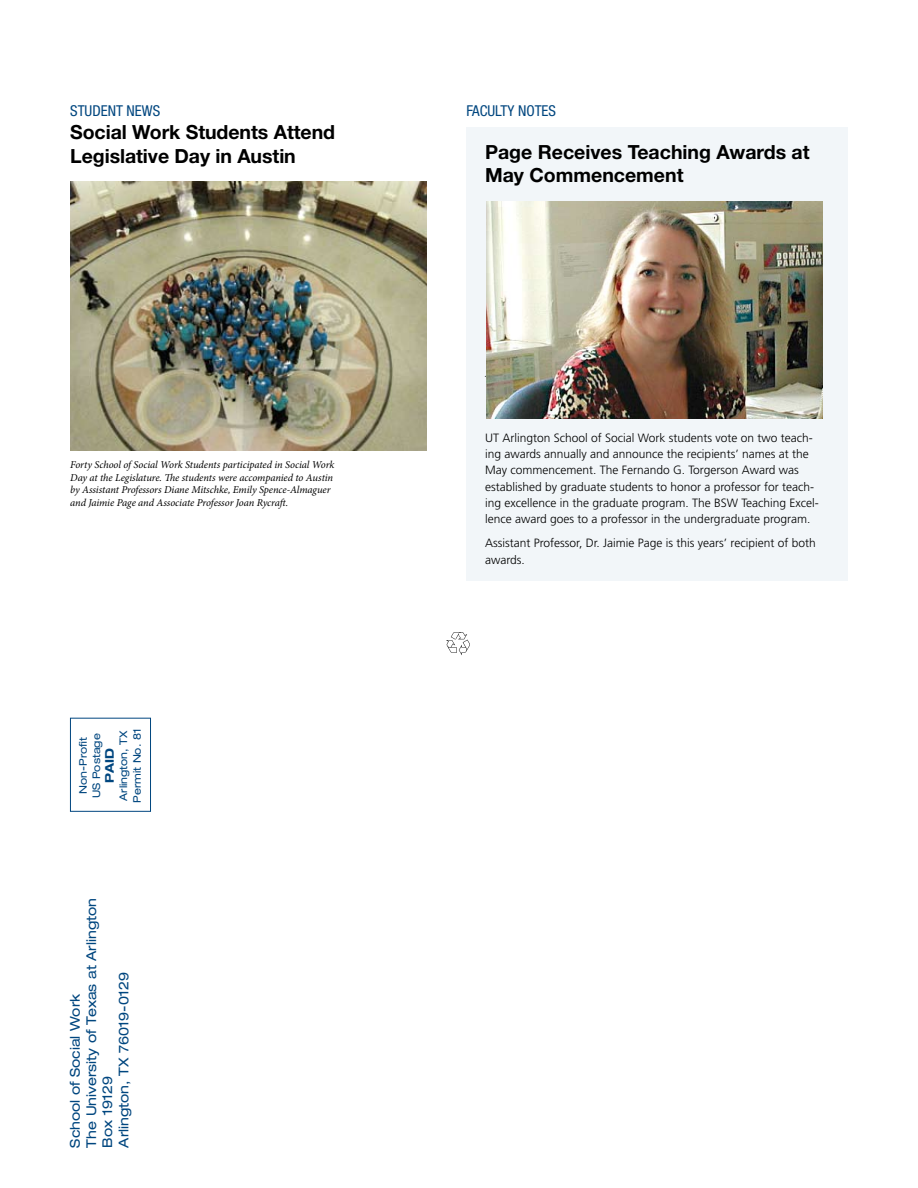
<style>
.page{position:relative;width:918px;height:1188px;background:#fff}
.page>*{position:absolute;margin:0;border:0;box-sizing:border-box;transform-origin:0 0}
.t1{font:700 19.5px/23.4px "Helvetica Neue LT Std";letter-spacing:-.005em;color:#000}
.t2{font:condensed 15px "Helvetica Neue LT Std";color:#00467f}
.t3{font:expanded 13.5px/16.2px "Helvetica Neue LT Std";color:#00467f}
.t4{font:300 12px/16.4px "Frutiger LT Std";color:#000}
.t5{font:700 expanded 12px "Helvetica Neue LT Std";color:#00467f}
.t6{font:italic 10.5px/12.6px "Minion Pro";letter-spacing:-.01em;color:#000}
.t7{font:expanded 10.5px/13.5px "Helvetica Neue LT Std";color:#00467f;text-align:center}
</style>
<div class="page">
<div style="left:70px;top:718px;width:81px;height:94px;border:1px solid #00467f"></div>
<svg style="left:446px;top:632px;width:24px;height:23px"></svg>
<img style="left:70px;top:182px;width:356px;height:268px">
<div style="left:466px;top:127px;width:382px;height:453px;background:#f2f6f9"></div>
<img style="left:486px;top:201px;width:336px;height:218px">
<p class="t2" style="left:70px;top:102px;width:92px">STUDENT NEWS</p>
<h1 class="t1" style="left:70px;top:120px;width:266px">Social Work Students Attend<br>Legislative Day in Austin</h1>
<p class="t6" style="left:70px;top:458px;width:266px">Forty School of Social Work Students participated in Social Work Day at the Legislature. The students were accompanied to Austin by Assistant Professors Diane Mitschke, Emily Spence-Almaguer and Jaimie Page and Associate Professor Joan Rycraft.</p>
<p class="t7" style="left:117px;top:803px;width:76px;text-align:left;rotate:-90deg">Arlington, TX<br>Permit No. 81</p>
<p class="t7" style="left:76px;top:798px;width:66px;rotate:-90deg">Non-Profit<br>US Postage</p>
<p class="t5" style="left:102px;top:783px;width:36px;rotate:-90deg">PAID</p>
<p class="t3" style="left:67px;top:1148px;width:251px;rotate:-90deg">School of Social Work<br>The University of Texas at Arlington<br>Box 19129<br>Arlington, TX 76019-0129</p>
<p class="t2" style="left:466px;top:102px;width:91px">FACULTY NOTES</p>
<h1 class="t1" style="left:485px;top:140px;width:326px">Page Receives Teaching Awards at<br>May Commencement</h1>
<p class="t4" style="left:485px;top:429px;width:335px">UT Arlington School of Social Work students vote on two teach&shy;ing awards annually and announce the recipients’ names at the May commencement. The Fernando G. Torgerson Award was established by graduate students to honor a professor for teach&shy;ing excellence in the graduate program. The BSW Teaching Excel&shy;lence award goes to a professor in the undergraduate program.</p>
<p class="t4" style="left:485px;top:535px;width:332px">Assistant Professor, Dr. Jaimie Page is this years’ recipient of both awards.</p>
</div>
